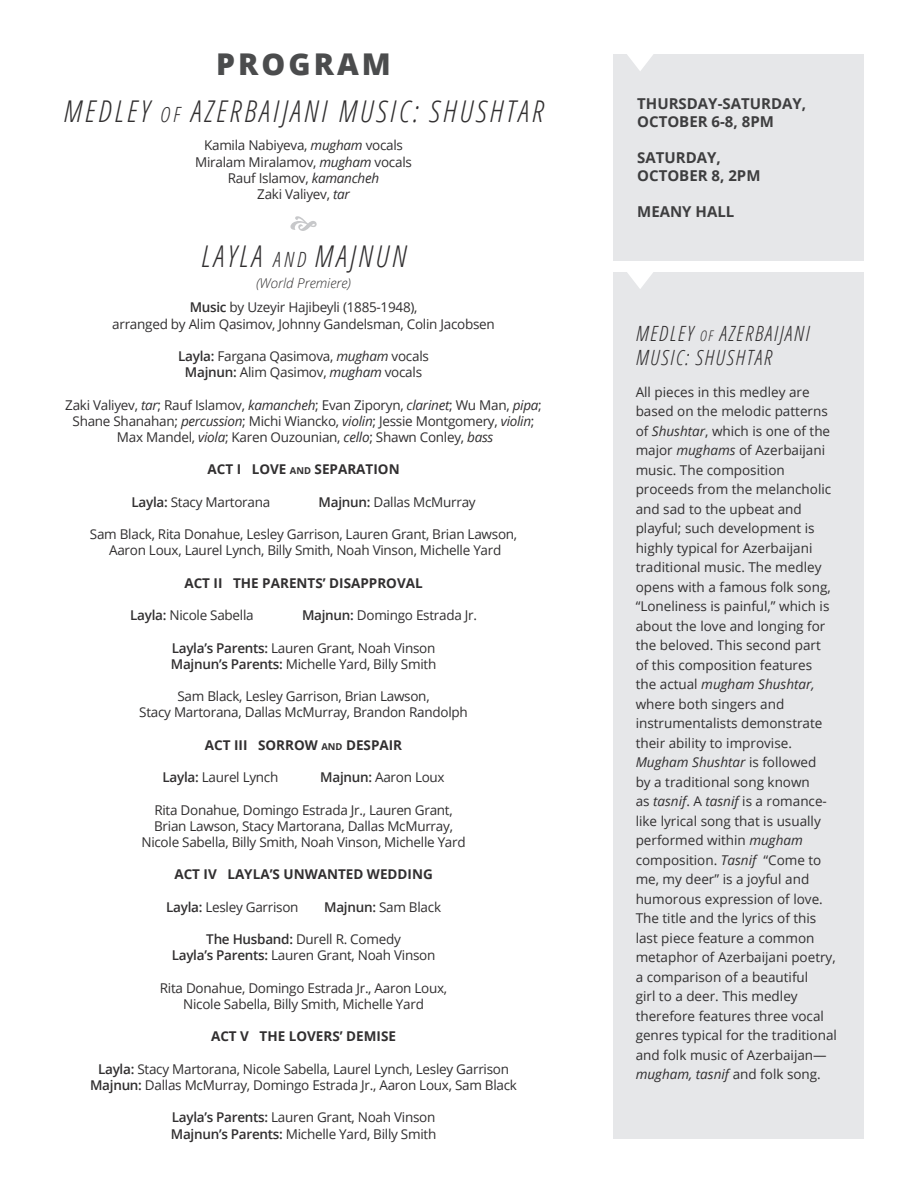
<style>
.page{position:relative;width:918px;height:1188px;background:#fff}
.page>*{position:absolute;margin:0;border:0;box-sizing:border-box;transform-origin:0 0}
.t1{font:italic 300 condensed 30px "Open Sans";letter-spacing:.1em;color:#312f30}
.t2{font:800 30px "Open Sans";letter-spacing:.1em;color:#4b4c4d}
.t3{font:italic 300 condensed 21px/24px "Open Sans";letter-spacing:.075em;color:#312f30}
.t4{font:700 15px/18px "Open Sans";color:#3e3e3f}
.t5{font:13.5px/16.2px "Open Sans";letter-spacing:-.02em;color:#312f30;text-align:center}
.t6{font:13.5px/19.5px "Open Sans";color:#312f30}
.t7{font:700 13.5px "Open Sans";color:#312f30}
.t8{font:italic 300 13.5px "Open Sans";color:#312f30}
.s1{font-size:21px}
.s2{font-style:italic}
.s3{font-weight:600}
.s4{font-size:9.45px}
.s5{font-size:14.7px}
</style>
<div class="page">
<div style="left:614px;top:272px;width:250px;height:866px;background:#e6e7e9"></div>
<div style="left:614px;top:54px;width:250px;height:207px;background:#e6e7e9"></div>
<svg style="left:290px;top:216px;width:27px;height:15px"></svg>
<svg style="left:627px;top:54px;width:26px;height:17px"></svg>
<svg style="left:627px;top:272px;width:26px;height:17px"></svg>
<h1 class="t2" style="left:216px;top:41px;width:176px">PROGRAM</h1>
<h1 class="t1" style="left:64px;top:90px;width:482px">MEDLEY <span class="s1">OF</span> AZERBAIJANI MUSIC: SHUSHTAR</h1>
<p class="t5" style="left:195px;top:137px;width:218px">Kamila Nabiyeva, <span class="s2">mugham</span> vocals<br>Miralam Miralamov, <span class="s2">mugham</span> vocals<br>Rauf Islamov, <span class="s2">kamancheh<br></span>Zaki Valiyev, <span class="s2">tar</span></p>
<h1 class="t1" style="left:201px;top:235px;width:207px">LAYLA <span class="s1">AND</span> MAJNUN</h1>
<p class="t8" style="left:256px;top:273px;width:97px">(World Premiere)</p>
<p class="t5" style="left:112px;top:299px;width:384px"><span class="s3">Music</span> by Uzeyir Hajibeyli (1885-1948),<br>arranged by Alim Qasimov, Johnny Gandelsman, Colin Jacobsen</p>
<p class="t5" style="left:178px;top:348px;width:252px"><span class="s3">Layla:</span> Fargana Qasimova, <span class="s2">mugham</span> vocals<br><span class="s3">Majnun:</span> Alim Qasimov, <span class="s2">mugham</span> vocals</p>
<p class="t5" style="left:65px;top:396px;width:478px">Zaki Valiyev, <span class="s2">tar</span>; Rauf Islamov, <span class="s2">kamancheh</span>; Evan Ziporyn, <span class="s2">clarinet</span>; Wu Man, <span class="s2">pipa</span>;<br>Shane Shanahan; <span class="s2">percussion</span>; Michi Wiancko, <span class="s2">violin</span>; Jessie Montgomery, <span class="s2">violin</span>;<br>Max Mandel, <span class="s2">viola</span>; Karen Ouzounian, <span class="s2">cello</span>; Shawn Conley, <span class="s2">bass</span></p>
<p class="t7" style="left:207px;top:460px;width:194px">ACT I LOVE <span class="s4">AND</span> SEPARATION</p>
<p class="t5" style="left:131px;top:493px;width:140px"><span class="s3">Layla:</span> Stacy Martorana</p>
<p class="t5" style="left:319px;top:493px;width:159px"><span class="s3">Majnun:</span> Dallas McMurray</p>
<p class="t5" style="left:90px;top:526px;width:429px">Sam Black, Rita Donahue, Lesley Garrison, Lauren Grant, Brian Lawson,<br>Aaron Loux, Laurel Lynch, Billy Smith, Noah Vinson, Michelle Yard</p>
<p class="t7" style="left:184px;top:573px;width:240px">ACT II THE PARENTS’ DISAPPROVAL</p>
<p class="t5" style="left:130px;top:607px;width:125px"><span class="s3">Layla:</span> Nicole Sabella</p>
<p class="t5" style="left:302px;top:607px;width:177px"><span class="s3">Majnun:</span> Domingo Estrada Jr.</p>
<p class="t5" style="left:171px;top:639px;width:267px;text-align:left"><span class="s3">Layla’s Parents:</span> Lauren Grant, Noah Vinson<br><span class="s3">Majnun’s Parents:</span> Michelle Yard, Billy Smith</p>
<p class="t5" style="left:139px;top:688px;width:330px">Sam Black, Lesley Garrison, Brian Lawson,<br>Stacy Martorana, Dallas McMurray, Brandon Randolph</p>
<p class="t7" style="left:205px;top:735px;width:199px">ACT III SORROW <span class="s4">AND</span> DESPAIR</p>
<p class="t5" style="left:162px;top:769px;width:117px"><span class="s3">Layla:</span> Laurel Lynch</p>
<p class="t5" style="left:320px;top:769px;width:126px"><span class="s3">Majnun:</span> Aaron Loux</p>
<p class="t5" style="left:141px;top:801px;width:326px">Rita Donahue, Domingo Estrada Jr., Lauren Grant,<br>Brian Lawson, Stacy Martorana, Dallas McMurray,<br>Nicole Sabella, Billy Smith, Noah Vinson, Michelle Yard</p>
<p class="t7" style="left:174px;top:865px;width:260px">ACT IV LAYLA’S UNWANTED WEDDING</p>
<p class="t5" style="left:166px;top:898px;width:134px"><span class="s3">Layla:</span> Lesley Garrison</p>
<p class="t5" style="left:324px;top:898px;width:118px"><span class="s3">Majnun:</span> Sam Black</p>
<p class="t5" style="left:172px;top:931px;width:265px"><span class="s3">The Husband:</span> Durell R. Comedy<br><span class="s3">Layla’s Parents:</span> Lauren Grant, Noah Vinson</p>
<p class="t5" style="left:160px;top:979px;width:289px">Rita Donahue, Domingo Estrada Jr., Aaron Loux,<br>Nicole Sabella, Billy Smith, Michelle Yard</p>
<p class="t7" style="left:211px;top:1027px;width:187px">ACT V THE LOVERS’ DEMISE</p>
<p class="t5" style="left:90px;top:1060px;width:428px"><span class="s3">Layla:</span> Stacy Martorana, Nicole Sabella, Laurel Lynch, Lesley Garrison<br><span class="s3">Majnun:</span> Dallas McMurray, Domingo Estrada Jr., Aaron Loux, Sam Black</p>
<p class="t5" style="left:171px;top:1109px;width:267px;text-align:left"><span class="s3">Layla’s Parents:</span> Lauren Grant, Noah Vinson<br><span class="s3">Majnun’s Parents:</span> Michelle Yard, Billy Smith</p>
<p class="t4" style="left:637px;top:94px;width:171px">THURSDAY-SATURDAY,<br>OCTOBER 6-8, 8PM</p>
<p class="t4" style="left:637px;top:148px;width:125px">SATURDAY,<br>OCTOBER 8, 2PM</p>
<p class="t4" style="left:637px;top:202px;width:99px">MEANY HALL</p>
<h2 class="t3" style="left:636px;top:321px;width:176px">MEDLEY <span class="s5">OF</span> AZERBAIJANI<br>MUSIC: SHUSHTAR</h2>
<p class="t6" style="left:636px;top:382px;width:203px">All pieces in this medley are based on the melodic patterns of <span class="s2">Shushtar</span>, which is one of the major <span class="s2">mughams</span> of Azerbaijani music. The composition proceeds from the melancholic and sad to the upbeat and playful; such development is highly typical for Azerbaijani traditional music. The medley opens with a famous folk song, “Loneliness is painful,” which is about the love and longing for the beloved. This second part<br>of this composition features<br>the actual <span class="s2">mugham Shushtar, </span>where both singers and instrumentalists demonstrate their ability to improvise.<br><span class="s2">Mugham Shushtar</span> is followed<br>by a traditional song known<br>as <span class="s2">tasnif</span>. A <span class="s2">tasnif</span> is a romance&shy;like lyrical song that is usually performed within <span class="s2">mugham </span>composition. <span class="s2">Tasnif</span> “Come to me, my deer” is a joyful and humorous expression of love.<br>The title and the lyrics of this last piece feature a common metaphor of Azerbaijani poetry, a comparison of a beautiful<br>girl to a deer. This medley therefore features three vocal genres typical for the traditional and folk music of Azerbaijan— <span class="s2">mugham, tasnif</span> and folk song.</p>
</div>
